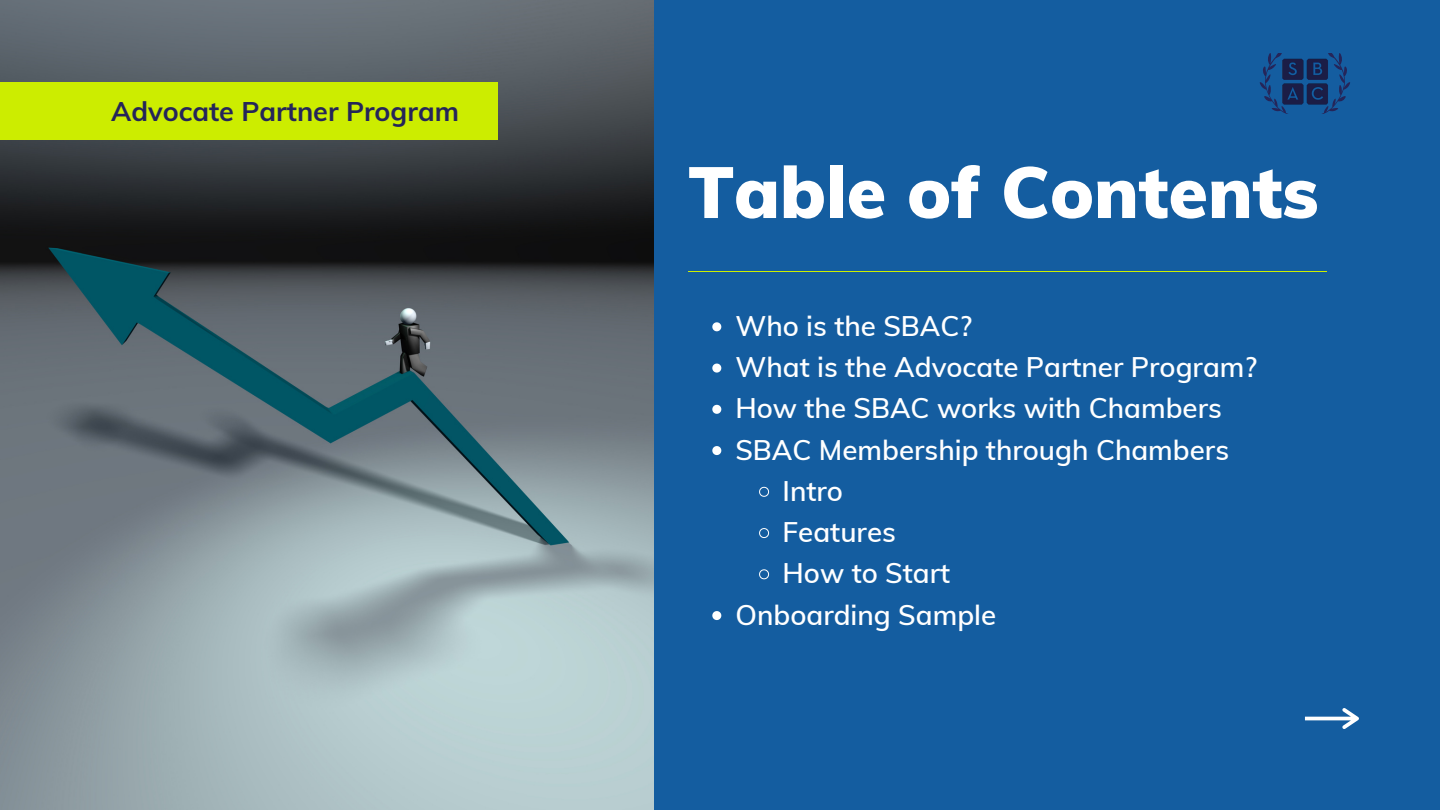
<style>
.page{position:relative;width:1440px;height:810px;background:#145da0}
.page>*{position:absolute;margin:0;border:0;box-sizing:border-box;transform-origin:0 0}
.t1{font:900 71.5px "Muli";color:#fff}
.t2{font:600 27.7px "Muli";color:#fff}
.t3{font:700 27px "Muli";color:#252559}
</style>
<div class="page">
<svg style="left:1305px;top:708px;width:54px;height:21px"></svg>
<img style="left:0;top:0;width:654px;height:810px">
<div style="left:0;top:82px;width:497px;height:58px;background:#cced00"></div>
<hr style="left:688px;top:271px;width:639px;height:1px;background:#cced00">
<svg style="left:712px;top:322px;width:9px;height:9px"></svg>
<svg style="left:712px;top:364px;width:9px;height:9px"></svg>
<svg style="left:712px;top:405px;width:9px;height:9px"></svg>
<svg style="left:712px;top:446px;width:9px;height:9px"></svg>
<svg style="left:759px;top:486px;width:10px;height:11px"></svg>
<svg style="left:759px;top:528px;width:10px;height:10px"></svg>
<svg style="left:759px;top:569px;width:10px;height:11px"></svg>
<svg style="left:712px;top:611px;width:9px;height:9px"></svg>
<svg style="left:1260px;top:53px;width:26px;height:60px"></svg>
<svg style="left:1324px;top:53px;width:26px;height:60px"></svg>
<img style="left:1283px;top:53px;width:46px;height:59px">
<p class="t3" style="left:111px;top:94px;width:349px">Advocate Partner Program</p>
<p class="t1" style="left:688px;top:146px;width:632px">Table of Contents</p>
<p class="t2" style="left:735px;top:308px;width:238px">Who is the SBAC?</p>
<p class="t2" style="left:735px;top:349px;width:523px">What is the Advocate Partner Program?</p>
<p class="t2" style="left:735px;top:390px;width:488px">How the SBAC works with Chambers</p>
<p class="t2" style="left:735px;top:432px;width:495px">SBAC Membership through Chambers</p>
<p class="t2" style="left:783px;top:473px;width:62px">Intro</p>
<p class="t2" style="left:783px;top:514px;width:115px">Features</p>
<p class="t2" style="left:783px;top:555px;width:169px">How to Start</p>
<p class="t2" style="left:735px;top:597px;width:262px">Onboarding Sample</p>
</div>
